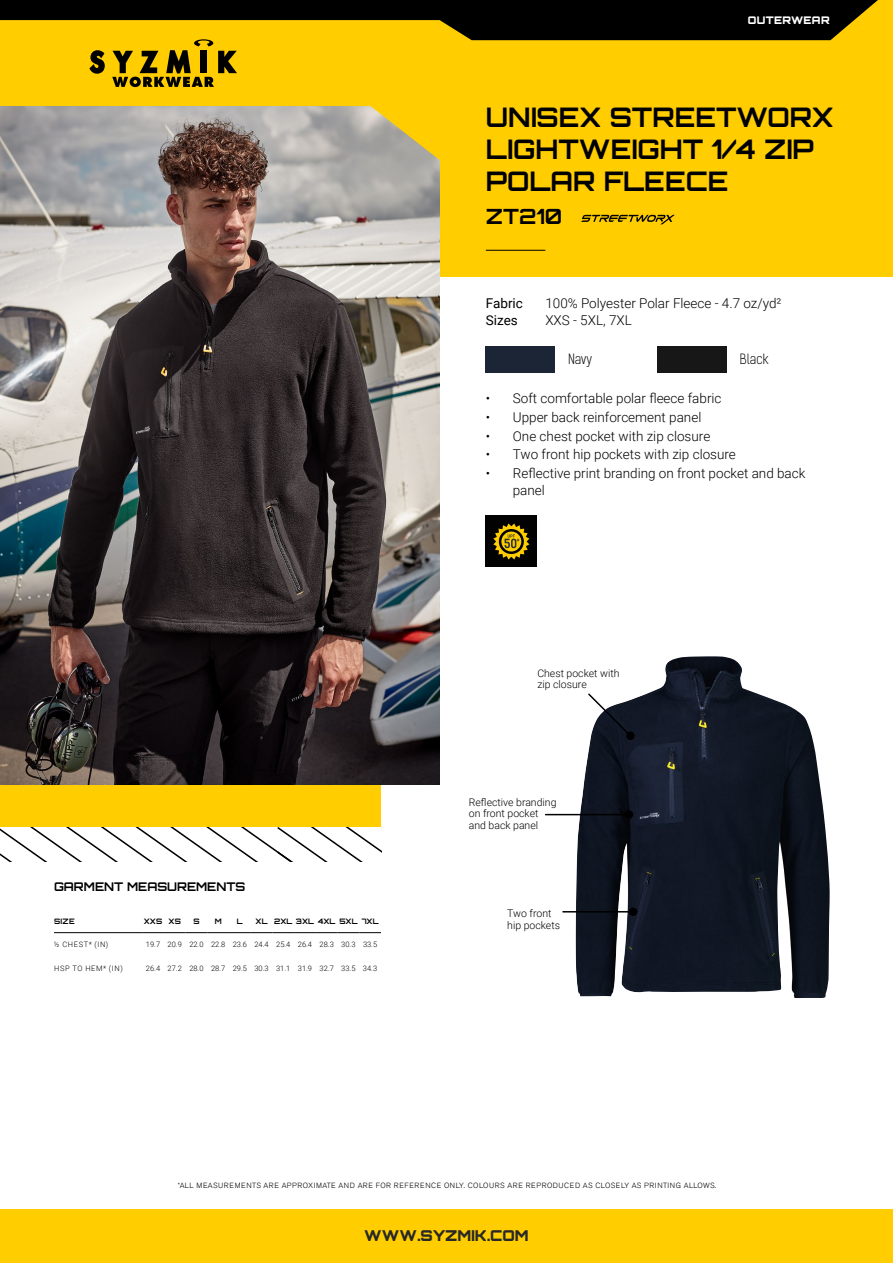
<style>
.page{position:relative;width:893px;height:1263px;background:#fff}
.page>*{position:absolute;margin:0;border:0;box-sizing:border-box;transform-origin:0 0}
.t1{font:700 27px/32.4px "Orbitron";color:#000}
.t2{font:700 21px "Orbitron";color:#000}
.t3{font:900 15px "Orbitron";color:#282827}
.t4{font:300 13.5px/16.5px "Roboto";color:#000}
.t5{font:13.5px "Roboto";color:#000}
.t6{font:13.5px "Kelson Sans Light BG";color:#000}
.t7{font:700 12px "Orbitron";color:#000}
.t8{font:300 10.5px/11.6px "Roboto";color:#000}
.t9{font:900 10.5px "Orbitron";letter-spacing:.025em;color:#fff}
.t10{font:300 7.5px "Akzidenz Grotesk BE";letter-spacing:.07em;color:#000}
.t11{font:300 7.5px "Roboto";color:#000}
.t12{font:700 7.5px "Orbitron";color:#000}
.t13{font:300 7.5px "Roboto";letter-spacing:.085em;color:#000}
</style>
<div class="page">
<div style="left:0;top:0;width:893px;height:277px;background:#ffcd00"></div>
<div style="left:0;top:784px;width:381px;height:43px;background:#ffcd00"></div>
<div style="left:0;top:1209px;width:893px;height:54px;background:#ffcd00"></div>
<hr style="left:486px;top:250px;width:59px;height:1px;background:#000">
<svg style="left:0;top:0;width:878px;height:87px"></svg>
<svg style="left:0;top:827px;width:381px;height:34px"></svg>
<img style="left:576px;top:656px;width:254px;height:342px">
<img style="left:0;top:106px;width:440px;height:678px">
<hr style="left:54px;top:932px;width:88px;height:1px;background:#000">
<svg style="left:142px;top:932px;width:239px;height:1px"></svg>
<div style="left:486px;top:516px;width:51px;height:51px;background:#020203"></div>
<svg style="left:493px;top:523px;width:36px;height:37px"></svg>
<svg style="left:364px;top:106px;width:76px;height:59px"></svg>
<div style="left:486px;top:346px;width:69px;height:26px;background:#1b2536"></div>
<div style="left:658px;top:346px;width:69px;height:26px;background:#171717"></div>
<svg style="left:587px;top:692px;width:48px;height:48px"></svg>
<hr style="left:563px;top:911px;width:69px;height:1px;background:#000">
<div style="left:629px;top:907px;width:8px;height:9px;background:#000;border-radius:50%"></div>
<hr style="left:546px;top:814px;width:82px;height:1px;background:#000">
<div style="left:625px;top:810px;width:8px;height:9px;background:#000;border-radius:50%"></div>
<svg style="left:581px;top:215px;width:94px;height:9px"></svg>
<p class="t9" style="left:748px;top:14px;width:83px">OUTERWEAR</p>
<h1 class="t1" style="left:486px;top:100px;width:350px">UNISEX STREETWORX<br>LIGHTWEIGHT 1/4 ZIP<br>POLAR FLEECE</h1>
<h2 class="t2" style="left:486px;top:204px;width:78px">ZT210</h2>
<p class="t5" style="left:486px;top:294px;width:39px">Fabric</p>
<p class="t4" style="left:545px;top:295px;width:238px">100% Polyester Polar Fleece - 4.7 oz/yd²</p>
<p class="t5" style="left:486px;top:310px;width:33px">Sizes</p>
<p class="t4" style="left:545px;top:311px;width:88px">XXS - 5XL, 7XL</p>
<p class="t6" style="left:568px;top:351px;width:26px">Navy</p>
<p class="t6" style="left:740px;top:351px;width:30px">Black</p>
<p class="t4" style="left:486px;top:390px;width:237px">• Soft comfortable polar fleece fabric</p>
<p class="t4" style="left:486px;top:409px;width:217px">• Upper back reinforcement panel</p>
<p class="t4" style="left:486px;top:427px;width:226px">• One chest pocket with zip closure</p>
<p class="t4" style="left:486px;top:446px;width:252px">• Two front hip pockets with zip closure</p>
<p class="t4" style="left:513px;top:464px;width:294px;text-indent:-27px">• Reflective print branding on front pocket and back panel</p>
<p class="t8" style="left:537px;top:667px;width:84px">Chest pocket with zip closure</p>
<p class="t7" style="left:54px;top:880px;width:193px">GARMENT MEASUREMENTS</p>
<p class="t12" style="left:54px;top:917px;width:22px">SIZE</p>
<p class="t12" style="left:144px;top:917px;width:39px">XXS XS</p>
<p class="t12" style="left:193px;top:917px;width:8px">S</p>
<p class="t12" style="left:215px;top:917px;width:8px">M</p>
<p class="t12" style="left:237px;top:917px;width:7px">L</p>
<p class="t12" style="left:256px;top:917px;width:124px">XL 2XL 3XL 4XL 5XL 7XL</p>
<p class="t11" style="left:54px;top:939px;width:56px">½ CHEST* (IN)</p>
<p class="t11" style="left:146px;top:939px;width:233px">19.7 20.9 22.0 22.8 23.6 24.4 25.4 26.4 28.3 30.3 33.5</p>
<p class="t13" style="left:54px;top:962px;width:70px">HSP TO HEM* (IN)</p>
<p class="t11" style="left:146px;top:962px;width:233px">26.4 27.2 28.0 28.7 29.5 30.3 31.1 31.9 32.7 33.5 34.3</p>
<p class="t8" style="left:469px;top:796px;width:89px">Reflective branding on front pocket and back panel</p>
<p class="t8" style="left:507px;top:907px;width:54px">Two front hip pockets</p>
<p class="t10" style="left:178px;top:1181px;width:540px">*ALL MEASUREMENTS ARE APPROXIMATE AND ARE FOR REFERENCE ONLY. COLOURS ARE REPRODUCED AS CLOSELY AS PRINTING ALLOWS.</p>
<p class="t3" style="left:364px;top:1226px;width:166px">WWW.SYZMIK.COM</p>
</div>
